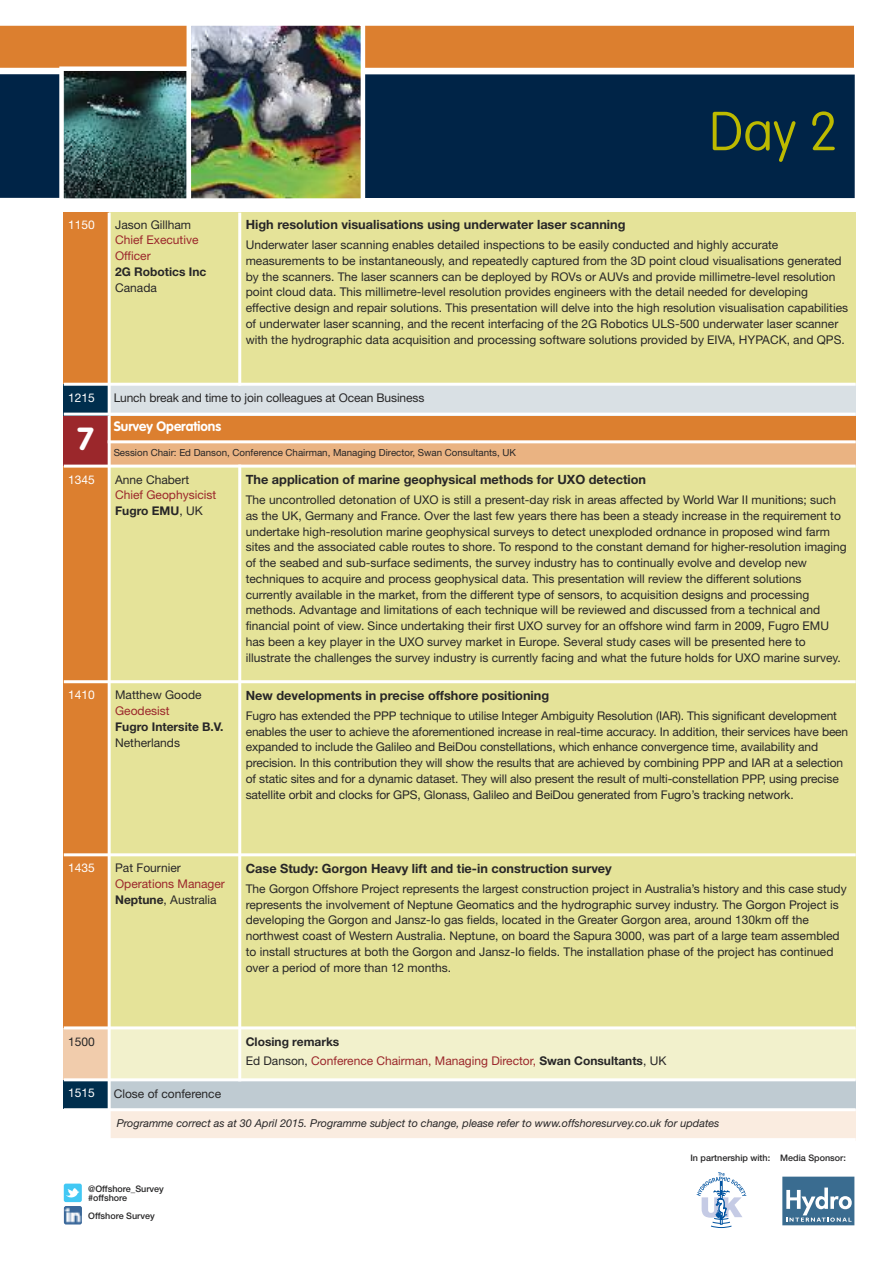
<style>
.page{position:relative;width:893px;height:1263px;background:#fff}
.page>*{position:absolute;margin:0;border:0;box-sizing:border-box;transform-origin:0 0}
.t1{font:100 54px "VAG Rounded";color:#bdba00}
.t2{font:700 31.5px "VAG Rounded";color:#fff}
.t3{font:700 13.5px "VAG Rounded";color:#fff}
.t4{font:700 12.75px "Helvetica Neue";color:#272627}
.t5{font:12px/15.8px "Helvetica Neue";color:#272627}
.t6{font:12px/15.8px "Helvetica Neue";color:#9b272b}
.t7{font:700 12px "Helvetica Neue";color:#272627}
.t8{font:12px "Helvetica Neue";color:#fff}
.t9{font:italic 10.8px "Helvetica Neue";color:#272627}
.t10{font:9.75px "Helvetica Neue";color:#272627}
.t11{font:500 9px/9px "Helvetica Neue";color:#272627}
.s1{font-weight:700;color:#272627}
.s2{color:#272627}
</style>
<div class="page">
<div style="left:0;top:25px;width:854px;height:43px;background:#dc7f2f"></div>
<div style="left:0;top:74px;width:855px;height:124px;background:#002447"></div>
<div style="left:64px;top:415px;width:45px;height:51px;background:#9b272b"></div>
<div style="left:109px;top:415px;width:747px;height:27px;background:#dc7f2f"></div>
<div style="left:109px;top:442px;width:747px;height:24px;background:#eab382"></div>
<div style="left:64px;top:466px;width:45px;height:216px;background:#dc7f2f"></div>
<div style="left:109px;top:466px;width:131px;height:216px;background:#e5e399"></div>
<div style="left:240px;top:466px;width:616px;height:216px;background:#e5e399"></div>
<div style="left:64px;top:682px;width:45px;height:173px;background:#dc7f2f"></div>
<div style="left:109px;top:682px;width:131px;height:173px;background:#e5e399"></div>
<div style="left:240px;top:682px;width:616px;height:173px;background:#e5e399"></div>
<div style="left:64px;top:855px;width:45px;height:173px;background:#dc7f2f"></div>
<div style="left:109px;top:855px;width:131px;height:173px;background:#e5e399"></div>
<div style="left:240px;top:855px;width:616px;height:173px;background:#e5e399"></div>
<div style="left:64px;top:1028px;width:45px;height:52px;background:#f1ccac"></div>
<div style="left:109px;top:1028px;width:131px;height:52px;background:#f2f1cc"></div>
<div style="left:240px;top:1028px;width:616px;height:52px;background:#f2f1cc"></div>
<div style="left:64px;top:1080px;width:45px;height:30px;background:#002e4d"></div>
<div style="left:109px;top:1080px;width:747px;height:30px;background:#bfcbd2"></div>
<div style="left:109px;top:1110px;width:747px;height:31px;background:#faece0"></div>
<hr style="left:108px;top:415px;width:3px;height:726px;background:#fff">
<hr style="left:238px;top:465px;width:3px;height:616px;background:#fff">
<hr style="left:108px;top:440px;width:748px;height:3px;background:#fff">
<hr style="left:64px;top:465px;width:792px;height:3px;background:#fff">
<hr style="left:64px;top:680px;width:792px;height:3px;background:#fff">
<hr style="left:64px;top:853px;width:792px;height:3px;background:#fff">
<hr style="left:64px;top:1026px;width:792px;height:3px;background:#fff">
<hr style="left:64px;top:1078px;width:792px;height:3px;background:#fff">
<hr style="left:64px;top:1108px;width:792px;height:3px;background:#fff">
<hr style="left:64px;top:1138px;width:792px;height:3px;background:#fff">
<div style="left:64px;top:213px;width:45px;height:171px;background:#dc7f2f"></div>
<div style="left:109px;top:213px;width:131px;height:171px;background:#e5e399"></div>
<div style="left:240px;top:213px;width:616px;height:171px;background:#e5e399"></div>
<div style="left:64px;top:384px;width:45px;height:32px;background:#002e4d"></div>
<div style="left:109px;top:384px;width:747px;height:32px;background:#d9e0e4"></div>
<hr style="left:108px;top:213px;width:3px;height:203px;background:#fff">
<hr style="left:238px;top:213px;width:3px;height:173px;background:#fff">
<hr style="left:64px;top:383px;width:792px;height:3px;background:#fff">
<hr style="left:64px;top:413px;width:792px;height:3px;background:#fff">
<svg style="left:782px;top:1176px;width:72px;height:49px;background:#638ba7"></svg>
<svg style="left:697px;top:1172px;width:49px;height:56px"></svg>
<img style="left:64px;top:71px;width:122px;height:127px">
<div style="left:59px;top:66px;width:132px;height:137px;border:4px solid #fff"></div>
<img style="left:192px;top:26px;width:168px;height:172px">
<div style="left:187px;top:21px;width:178px;height:182px;border:4px solid #fff"></div>
<hr style="left:0;top:198px;width:893px;height:3px;background:#fff">
<div style="left:64px;top:1183px;width:18px;height:19px;background:#42c8f4;border-radius:2px"></div>
<svg style="left:66px;top:1188px;width:13px;height:10px"></svg>
<img style="left:64px;top:1206px;width:18px;height:18px;border-radius:2px">
<p class="t8" style="left:68px;top:220px;width:28px">1150</p>
<p class="t5" style="left:115px;top:218px;width:77px">Jason Gillham</p>
<p class="t6" style="left:115px;top:233px;width:85px">Chief Executive<br>Officer</p>
<p class="t7" style="left:115px;top:267px;width:93px">2G Robotics Inc</p>
<p class="t5" style="left:115px;top:281px;width:43px">Canada</p>
<h1 class="t1" style="left:709px;top:109px;width:130px">Day 2</h1>
<p class="t4" style="left:246px;top:220px;width:381px">High resolution visualisations using underwater laser scanning</p>
<p class="t5" style="left:246px;top:238px;width:604px">Underwater laser scanning enables detailed inspections to be easily conducted and highly accurate measurements to be instantaneously, and repeatedly captured from the 3D point cloud visualisations generated by the scanners. The laser scanners can be deployed by ROVs or AUVs and provide millimetre-level resolution point cloud data. This millimetre-level resolution provides engineers with the detail needed for developing effective design and repair solutions. This presentation will delve into the high resolution visualisation capabilities of underwater laser scanning, and the recent interfacing of the 2G Robotics ULS-500 underwater laser scanner with the hydrographic data acquisition and processing software solutions provided by EIVA, HYPACK, and QPS.</p>
<p class="t8" style="left:68px;top:393px;width:28px">1215</p>
<p class="t5" style="left:114px;top:391px;width:312px">Lunch break and time to join colleagues at Ocean Business</p>
<h2 class="t2" style="left:77px;top:425px;width:18px">7</h2>
<p class="t3" style="left:114px;top:421px;width:109px">Survey Operations</p>
<p class="t10" style="left:114px;top:449px;width:404px">Session Chair: Ed Danson, Conference Chairman, Managing Director, Swan Consultants, UK</p>
<p class="t8" style="left:68px;top:475px;width:28px">1345</p>
<p class="t5" style="left:115px;top:473px;width:75px">Anne Chabert</p>
<p class="t6" style="left:115px;top:488px;width:103px">Chief Geophysicist<br><span class="s1">Fugro EMU</span><span class="s2">, UK</span></p>
<p class="t4" style="left:246px;top:475px;width:402px">The application of marine geophysical methods for UXO detection</p>
<p class="t5" style="left:246px;top:493px;width:603px">The uncontrolled detonation of UXO is still a present-day risk in areas affected by World War II munitions; such as the UK, Germany and France. Over the last few years there has been a steady increase in the requirement to undertake high-resolution marine geophysical surveys to detect unexploded ordnance in proposed wind farm sites and the associated cable routes to shore. To respond to the constant demand for higher-resolution imaging of the seabed and sub-surface sediments, the survey industry has to continually evolve and develop new techniques to acquire and process geophysical data. This presentation will review the different solutions currently available in the market, from the different type of sensors, to acquisition designs and processing methods. Advantage and limitations of each technique will be reviewed and discussed from a technical and financial point of view. Since undertaking their first UXO survey for an offshore wind farm in 2009, Fugro EMU has been a key player in the UXO survey market in Europe. Several study cases will be presented here to illustrate the challenges the survey industry is currently facing and what the future holds for UXO marine survey.</p>
<p class="t8" style="left:68px;top:691px;width:28px">1410</p>
<p class="t5" style="left:115px;top:688px;width:88px">Matthew Goode</p>
<p class="t6" style="left:115px;top:704px;width:56px">Geodesist</p>
<p class="t7" style="left:115px;top:722px;width:110px">Fugro Intersite B.V.</p>
<p class="t5" style="left:115px;top:735px;width:66px">Netherlands</p>
<p class="t4" style="left:246px;top:691px;width:305px">New developments in precise offshore positioning</p>
<p class="t5" style="left:246px;top:709px;width:604px">Fugro has extended the PPP technique to utilise Integer Ambiguity Resolution (IAR). This significant development enables the user to achieve the aforementioned increase in real-time accuracy. In addition, their services have been expanded to include the Galileo and BeiDou constellations, which enhance convergence time, availability and precision. In this contribution they will show the results that are achieved by combining PPP and IAR at a selection of static sites and for a dynamic dataset. They will also present the result of multi-constellation PPP, using precise satellite orbit and clocks for GPS, Glonass, Galileo and BeiDou generated from Fugro’s tracking network.</p>
<p class="t8" style="left:68px;top:864px;width:28px">1435</p>
<p class="t5" style="left:115px;top:861px;width:67px">Pat Fournier</p>
<p class="t6" style="left:115px;top:877px;width:111px">Operations Manager<br><span class="s1">Neptune</span><span class="s2">, Australia</span></p>
<p class="t4" style="left:246px;top:864px;width:368px">Case Study: Gorgon Heavy lift and tie-in construction survey</p>
<p class="t5" style="left:246px;top:882px;width:602px">The Gorgon Offshore Project represents the largest construction project in Australia’s history and this case study represents the involvement of Neptune Geomatics and the hydrographic survey industry. The Gorgon Project is developing the Gorgon and Jansz-Io gas fields, located in the Greater Gorgon area, around 130km off the northwest coast of Western Australia. Neptune, on board the Sapura 3000, was part of a large team assembled to install structures at both the Gorgon and Jansz-Io fields. The installation phase of the project has continued over a period of more than 12 months.</p>
<p class="t5" style="left:68px;top:1034px;width:28px">1500</p>
<p class="t6" style="left:246px;top:1033px;width:422px;line-height:19.2px"><span class="s1">Closing remarks<br></span><span class="s2">Ed Danson,</span> Conference Chairman, Managing Director, <span class="s1">Swan Consultants</span><span class="s2">, UK</span></p>
<p class="t8" style="left:68px;top:1089px;width:28px">1515</p>
<p class="t5" style="left:114px;top:1087px;width:109px">Close of conference</p>
<p class="t9" style="left:117px;top:1120px;width:604px">Programme correct as at 30 April 2015. Programme subject to change, please refer to www.offshoresurvey.co.uk for updates</p>
<p class="t11" style="left:88px;top:1185px;width:77px">@Offshore_Survey #offshore</p>
<p class="t11" style="left:88px;top:1212px;width:68px">Offshore Survey</p>
<p class="t11" style="left:690px;top:1154px;width:157px">In partnership with: Media Sponsor:</p>
</div>
